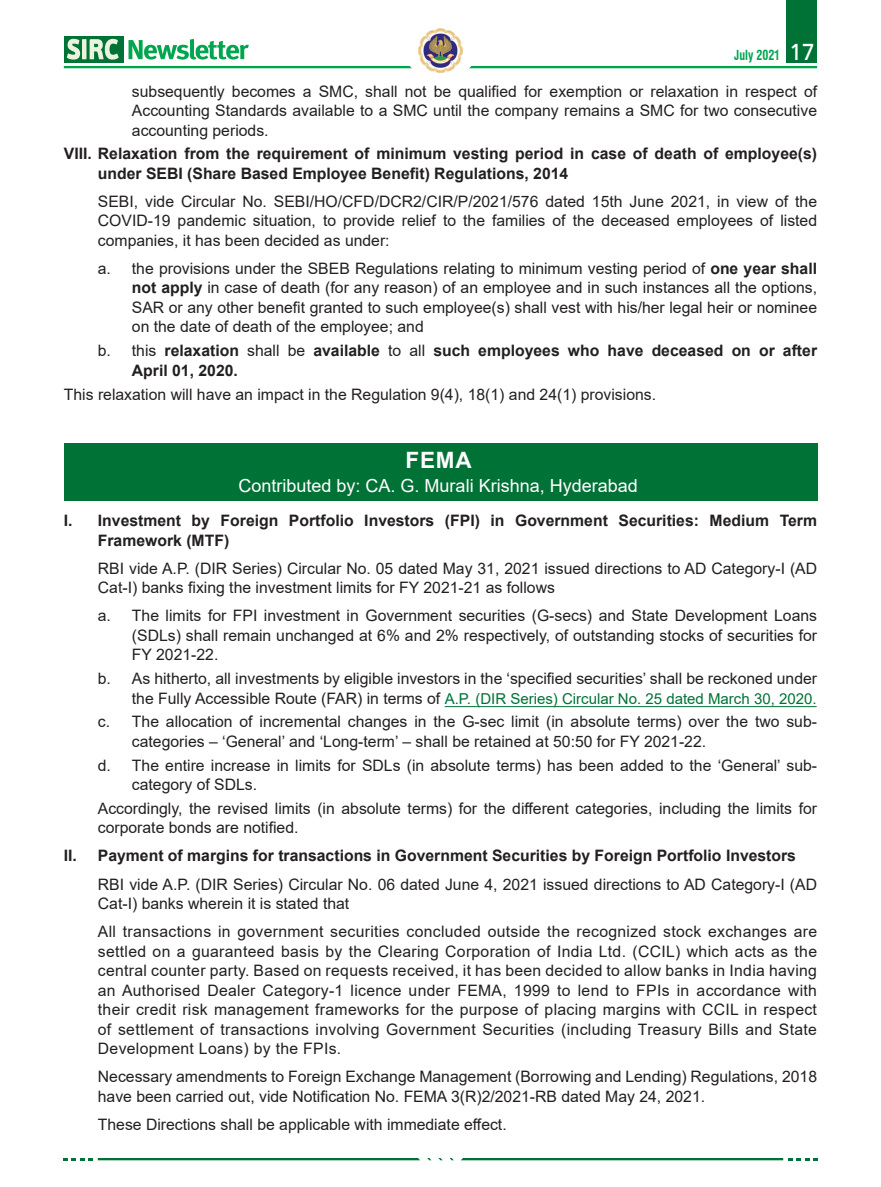
<style>
.page{position:relative;width:881px;height:1187px;background:#fff}
.page>*{position:absolute;margin:0;border:0;box-sizing:border-box;transform-origin:0 0}
.t1{font:700 22.5px "Arial";color:#fff}
.t2{font:18px "Arial";color:#fff}
.List_1{font:15.75px/19.5px "Arial";color:#231f20}
.List_2{font:15.75px/19.5px "Arial";color:#231f20;text-align:justify}
.List_1-2{font:700 15.75px/19.5px "Arial";color:#231f20}
.List_2-2{font:700 15.75px/19.5px "Arial";color:#231f20}
.FB{font:15.75px "Arial";color:#231f20}
.List_2-3{font:15px "Arial";color:#007236}
.t3{font:700 condensed 13.5px "Swiss 721 BT";color:#00a54f;scale:.88 1}
.s1{font-family:"Frutiger";font-weight:400;font-stretch:normal;font-size:24px;color:#fff}
.s2{font-weight:700}
.s3{font-weight:400}
.s4{font-size:15.75px;color:#231f20}
</style>
<div class="page">
<img style="left:418px;top:28px;width:44px;height:44px">
<div style="left:64px;top:36px;width:59px;height:27px;background:#007236"></div>
<div style="left:786px;top:0;width:30px;height:63px;background:#007236"></div>
<svg style="left:67px;top:39px;width:51px;height:21px"></svg>
<svg style="left:128px;top:39px;width:121px;height:21px"></svg>
<svg style="left:64px;top:66px;width:347px;height:2px"></svg>
<svg style="left:469px;top:66px;width:347px;height:2px"></svg>
<svg style="left:98px;top:1158px;width:322px;height:2px"></svg>
<svg style="left:461px;top:1158px;width:321px;height:2px"></svg>
<svg style="left:64px;top:1158px;width:28px;height:2px"></svg>
<svg style="left:788px;top:1158px;width:28px;height:2px"></svg>
<div style="left:64px;top:443px;width:752px;height:58px;background:#007236"></div>
<hr style="left:444px;top:706px;width:372px;height:1px;background:#007236">
<p class="t3" style="left:733px;top:47px;width:93px">July 2021 <span class="s1">17</span></p>
<p class="List_2" style="left:132px;top:81px;width:686px">subsequently becomes a SMC, shall not be qualified for exemption or relaxation in respect of Accounting Standards available to a SMC until the company remains a SMC for two consecutive accounting periods.</p>
<p class="List_1-2" style="left:98px;top:144px;width:720px;text-indent:-34px">VIII. Relaxation from the requirement of minimum vesting period in case of death of employee(s) under SEBI (Share Based Employee Benefit) Regulations, 2014</p>
<p class="List_1" style="left:98px;top:191px;width:720px;text-align:justify">SEBI, vide Circular No. SEBI/HO/CFD/DCR2/CIR/P/2021/576 dated 15th June 2021, in view of the COVID-19 pandemic situation, to provide relief to the families of the deceased employees of listed companies, it has been decided as under:</p>
<p class="List_2" style="left:132px;top:258px;width:686px;text-indent:-34px">a. the provisions under the SBEB Regulations relating to minimum vesting period of <span class="s2">one year shall not apply</span> in case of death (for any reason) of an employee and in such instances all the options, SAR or any other benefit granted to such employee(s) shall vest with his/her legal heir or nominee on the date of death of the employee; and</p>
<p class="List_2-2" style="left:132px;top:341px;width:686px;text-indent:-34px"><span class="s3">b. this</span> relaxation <span class="s3">shall be</span> available <span class="s3">to all</span> such employees who have deceased on or after<br>April 01, 2020.</p>
<p class="FB" style="left:64px;top:383px;width:593px">This relaxation will have an impact in the Regulation 9(4), 18(1) and 24(1) provisions.</p>
<p class="t1" style="left:405px;top:444px;width:68px">FEMA</p>
<p class="t2" style="left:238px;top:473px;width:401px">Contributed by: CA. G. Murali Krishna, Hyderabad</p>
<p class="List_1-2" style="left:98px;top:511px;width:720px;text-indent:-34px">I. Investment by Foreign Portfolio Investors (FPI) in Government Securities: Medium Term<br>Framework (MTF)</p>
<p class="List_1" style="left:98px;top:558px;width:720px">RBI vide A.P. (DIR Series) Circular No. 05 dated May 31, 2021 issued directions to AD Category-I (AD<br>Cat-I) banks fixing the investment limits for FY 2021-21 as follows</p>
<p class="List_2" style="left:132px;top:606px;width:686px;text-indent:-34px">a. The limits for FPI investment in Government securities (G-secs) and State Development Loans (SDLs) shall remain unchanged at 6% and 2% respectively, of outstanding stocks of securities for FY 2021-22.</p>
<p class="List_2" style="left:98px;top:668px;width:720px">b. As hitherto, all investments by eligible investors in the ‘specified securities’ shall be reckoned under</p>
<p class="List_2-3" style="left:132px;top:688px;width:686px"><span class="s4">the Fully Accessible Route (FAR) in terms of</span> A.P. (DIR Series) Circular No. 25 dated March 30, 2020.</p>
<p class="List_2" style="left:132px;top:712px;width:686px;text-indent:-34px">c. The allocation of incremental changes in the G-sec limit (in absolute terms) over the two sub&shy;categories – ‘General’ and ‘Long-term’ – shall be retained at 50:50 for FY 2021-22.</p>
<p class="List_2" style="left:132px;top:755px;width:686px;text-indent:-34px">d. The entire increase in limits for SDLs (in absolute terms) has been added to the ‘General’ sub&shy;category of SDLs.</p>
<p class="List_1" style="left:98px;top:798px;width:720px">Accordingly, the revised limits (in absolute terms) for the different categories, including the limits for corporate bonds are notified.</p>
<p class="List_1-2" style="left:64px;top:846px;width:733px">II. Payment of margins for transactions in Government Securities by Foreign Portfolio Investors</p>
<p class="List_1" style="left:98px;top:874px;width:720px">RBI vide A.P. (DIR Series) Circular No. 06 dated June 4, 2021 issued directions to AD Category-I (AD<br>Cat-I) banks wherein it is stated that</p>
<p class="List_1" style="left:98px;top:921px;width:720px;text-align:justify">All transactions in government securities concluded outside the recognized stock exchanges are settled on a guaranteed basis by the Clearing Corporation of India Ltd. (CCIL) which acts as the central counter party. Based on requests received, it has been decided to allow banks in India having an Authorised Dealer Category-1 licence under FEMA, 1999 to lend to FPIs in accordance with their credit risk management frameworks for the purpose of placing margins with CCIL in respect of settlement of transactions involving Government Securities (including Treasury Bills and State Development Loans) by the FPIs.</p>
<p class="List_1" style="left:98px;top:1066px;width:720px">Necessary amendments to Foreign Exchange Management (Borrowing and Lending) Regulations, 2018 have been carried out, vide Notification No. FEMA 3(R)2/2021-RB dated May 24, 2021.</p>
<p class="List_1" style="left:98px;top:1114px;width:410px">These Directions shall be applicable with immediate effect.</p>
</div>
